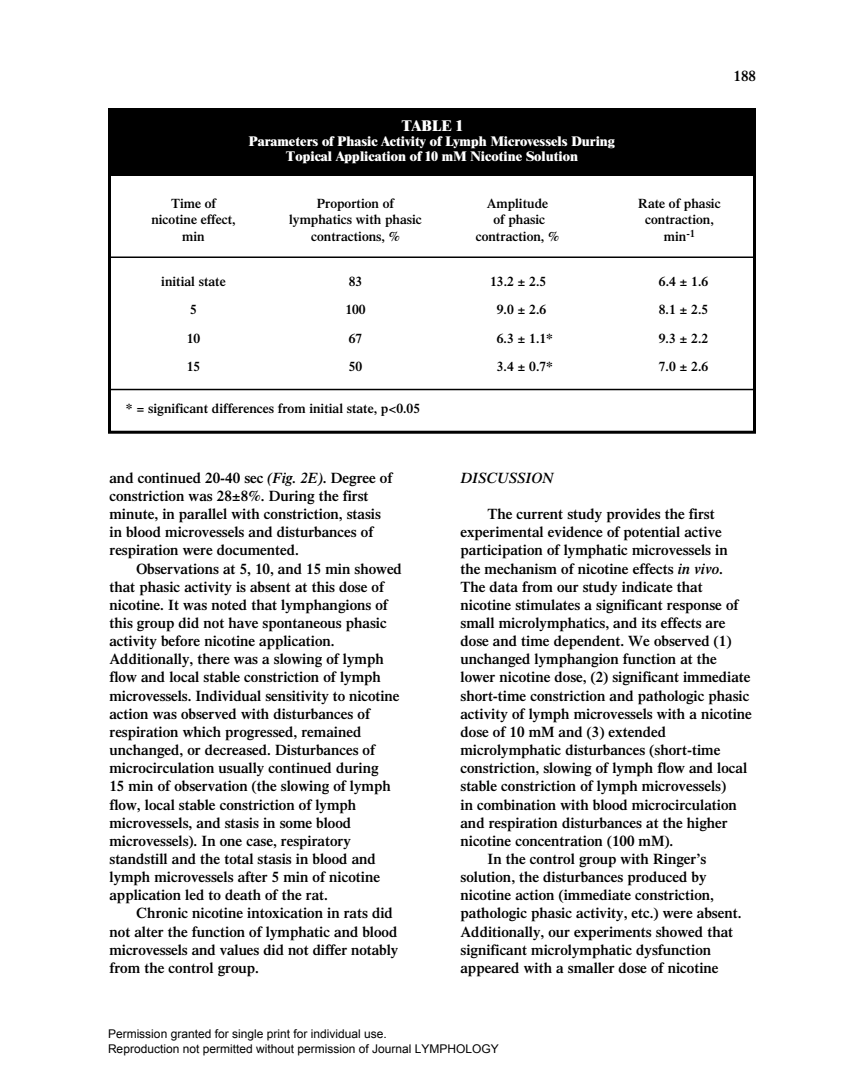
<style>
.page{position:relative;width:864px;height:1080px;background:#fff}
.page>*{position:absolute;margin:0;border:0;box-sizing:border-box;transform-origin:0 0}
.t1{font:600 15px/18.1px "Times";color:#000}
.t2{font:italic 600 15px "Times";color:#000}
.t3{font:800 15px "Times";color:#fff}
.t4{font:600 13.5px "Times";color:#000}
.t5{font:800 13.5px/15px "Times";color:#fff;text-align:center}
.t6{font:12px/14.4px "Arial";color:#000}
.s1{font-style:italic}
</style>
<div class="page">
<div style="left:108px;top:108px;width:648px;height:68px;background:#000"></div>
<div style="left:108px;top:108px;width:648px;height:326px;border:3px solid #000"></div>
<hr style="left:108px;top:389px;width:648px;height:1px;background:#000">
<hr style="left:108px;top:256px;width:648px;height:2px;background:#000">
<p class="t1" style="left:734px;top:68px;width:24px">188</p>
<p class="t3" style="left:401px;top:120px;width:63px">TABLE 1</p>
<p class="t5" style="left:249px;top:135px;width:368px">Parameters of Phasic Activity of Lymph Microvessels During<br>Topical Application of 10 mM Nicotine Solution</p>
<p class="t4" style="left:171px;top:198px;width:46px">Time of</p>
<p class="t4" style="left:317px;top:198px;width:79px">Proportion of</p>
<p class="t4" style="left:487px;top:198px;width:63px">Amplitude</p>
<p class="t4" style="left:638px;top:198px;width:84px">Rate of phasic</p>
<p class="t4" style="left:151px;top:215px;width:86px">nicotine effect,</p>
<p class="t4" style="left:289px;top:215px;width:134px">lymphatics with phasic</p>
<p class="t4" style="left:494px;top:215px;width:53px">of phasic</p>
<p class="t4" style="left:645px;top:215px;width:70px">contraction,</p>
<p class="t4" style="left:182px;top:231px;width:24px">min</p>
<p class="t4" style="left:311px;top:231px;width:90px">contractions, %</p>
<p class="t4" style="left:476px;top:231px;width:85px">contraction, %</p>
<p class="t4" style="left:664px;top:231px;width:33px">min<sup>-1</sup></p>
<p class="t4" style="left:161px;top:276px;width:66px">initial state</p>
<p class="t4" style="left:349px;top:276px;width:15px">83</p>
<p class="t4" style="left:490px;top:276px;width:58px">13.2 ± 2.5</p>
<p class="t4" style="left:659px;top:276px;width:51px">6.4 ± 1.6</p>
<p class="t4" style="left:190px;top:305px;width:8px">5</p>
<p class="t4" style="left:345px;top:305px;width:22px">100</p>
<p class="t4" style="left:497px;top:305px;width:51px">9.0 ± 2.6</p>
<p class="t4" style="left:659px;top:305px;width:51px">8.1 ± 2.5</p>
<p class="t4" style="left:187px;top:333px;width:15px">10</p>
<p class="t4" style="left:349px;top:333px;width:15px">67</p>
<p class="t4" style="left:497px;top:333px;width:58px">6.3 ± 1.1*</p>
<p class="t4" style="left:659px;top:333px;width:51px">9.3 ± 2.2</p>
<p class="t4" style="left:187px;top:362px;width:15px">15</p>
<p class="t4" style="left:349px;top:362px;width:15px">50</p>
<p class="t4" style="left:497px;top:362px;width:58px">3.4 ± 0.7*</p>
<p class="t4" style="left:659px;top:362px;width:51px">7.0 ± 2.6</p>
<p class="t4" style="left:126px;top:404px;width:296px">* = significant differences from initial state, p&lt;0.05</p>
<p class="t1" style="left:110px;top:470px;width:284px">and continued 20-40 sec <span class="s1">(Fig. 2E)</span>. Degree of constriction was 28±8%. During the first minute, in parallel with constriction, stasis in blood microvessels and disturbances of respiration were documented.</p>
<p class="t1" style="left:110px;top:561px;width:294px;text-indent:27px">Observations at 5, 10, and 15 min showed that phasic activity is absent at this dose of nicotine. It was noted that lymphangions of this group did not have spontaneous phasic activity before nicotine application.<br>Additionally, there was a slowing of lymph flow and local stable constriction of lymph microvessels. Individual sensitivity to nicotine action was observed with disturbances of respiration which progressed, remained unchanged, or decreased. Disturbances of microcirculation usually continued during<br>15 min of observation (the slowing of lymph flow, local stable constriction of lymph microvessels, and stasis in some blood microvessels). In one case, respiratory standstill and the total stasis in blood and lymph microvessels after 5 min of nicotine application led to death of the rat.</p>
<p class="t1" style="left:110px;top:906px;width:290px;text-indent:27px">Chronic nicotine intoxication in rats did not alter the function of lymphatic and blood microvessels and values did not differ notably from the control group.</p>
<p class="t2" style="left:460px;top:472px;width:95px">DISCUSSION</p>
<p class="t1" style="left:488px;top:506px;width:229px">The current study provides the first</p>
<p class="t1" style="left:460px;top:525px;width:263px">experimental evidence of potential active</p>
<p class="t1" style="left:460px;top:543px;width:269px">participation of lymphatic microvessels in</p>
<p class="t1" style="left:460px;top:561px;width:264px">the mechanism of nicotine effects <span class="s1">in vivo</span>.</p>
<p class="t1" style="left:460px;top:579px;width:244px">The data from our study indicate that</p>
<p class="t1" style="left:460px;top:597px;width:280px">nicotine stimulates a significant response of</p>
<p class="t1" style="left:460px;top:615px;width:267px">small microlymphatics, and its effects are</p>
<p class="t1" style="left:460px;top:633px;width:272px">dose and time dependent. We observed (1)</p>
<p class="t1" style="left:460px;top:652px;width:258px">unchanged lymphangion function at the</p>
<p class="t1" style="left:460px;top:670px;width:292px">lower nicotine dose, (2) significant immediate</p>
<p class="t1" style="left:460px;top:688px;width:290px">short-time constriction and pathologic phasic</p>
<p class="t1" style="left:460px;top:706px;width:293px">activity of lymph microvessels with a nicotine</p>
<p class="t1" style="left:460px;top:724px;width:207px">dose of 10 mM and (3) extended</p>
<p class="t1" style="left:460px;top:742px;width:261px">microlymphatic disturbances (short-time</p>
<p class="t1" style="left:460px;top:760px;width:288px">constriction, slowing of lymph flow and local</p>
<p class="t1" style="left:460px;top:779px;width:267px">stable constriction of lymph microvessels)</p>
<p class="t1" style="left:460px;top:797px;width:278px">in combination with blood microcirculation</p>
<p class="t1" style="left:460px;top:815px;width:269px">and respiration disturbances at the higher</p>
<p class="t1" style="left:460px;top:833px;width:214px">nicotine concentration (100 mM).</p>
<p class="t1" style="left:488px;top:851px;width:220px">In the control group with Ringer’s</p>
<p class="t1" style="left:460px;top:869px;width:248px">solution, the disturbances produced by</p>
<p class="t1" style="left:460px;top:888px;width:255px">nicotine action (immediate constriction,</p>
<p class="t1" style="left:460px;top:906px;width:282px">pathologic phasic activity, etc.) were absent.</p>
<p class="t1" style="left:460px;top:924px;width:274px">Additionally, our experiments showed that</p>
<p class="t1" style="left:460px;top:942px;width:252px">significant microlymphatic dysfunction</p>
<p class="t1" style="left:460px;top:960px;width:260px">appeared with a smaller dose of nicotine</p>
<p class="t6" style="left:108px;top:1027px;width:392px">Permission granted for single print for individual use.<br>Reproduction not permitted without permission of Journal LYMPHOLOGY</p>
</div>
